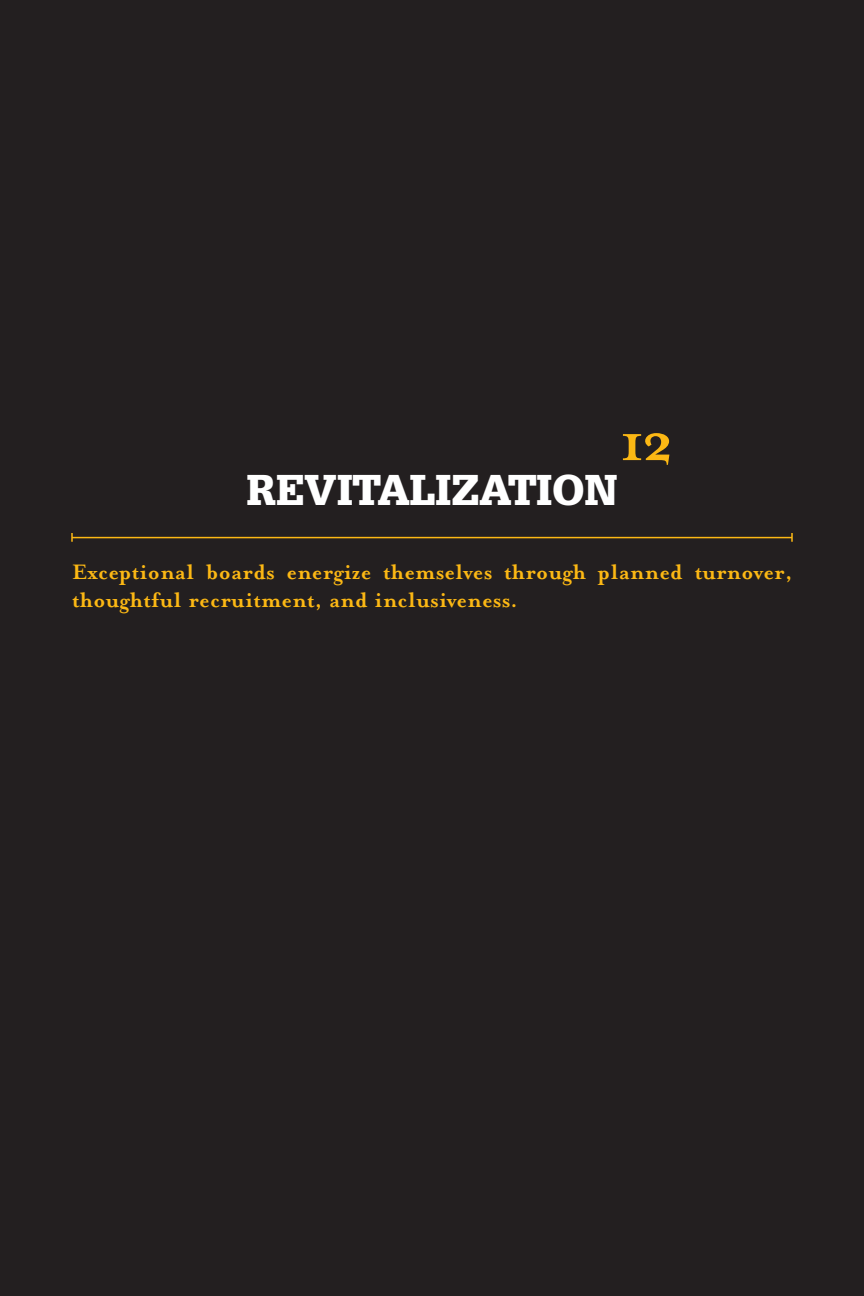
<style>
.page{position:relative;width:864px;height:1296px;background:#231f20}
.page>*{position:absolute;margin:0;border:0;box-sizing:border-box;transform-origin:0 0}
.t1{font:700 60px "Mrs Eaves";color:#fcb814}
.t2{font:900 42px "Glypha LT Std";letter-spacing:-.005em;color:#fff}
.t3{font:700 24px/28px "Mrs Eaves";letter-spacing:.02em;color:#fcb814}
</style>
<div class="page">
<hr style="left:72px;top:537px;width:720px;height:1px;background:#fcb814">
<svg style="left:71px;top:533px;width:2px;height:9px"></svg>
<svg style="left:791px;top:533px;width:2px;height:9px"></svg>
<h1 class="t1" style="left:620px;top:404px;width:56px">12</h1>
<h2 class="t2" style="left:246px;top:474px;width:372px">REVITALIZATION</h2>
<p class="t3" style="left:72px;top:556px;width:722px">Exceptional boards energize themselves through planned turnover, thoughtful recruitment, and inclusiveness.</p>
</div>
